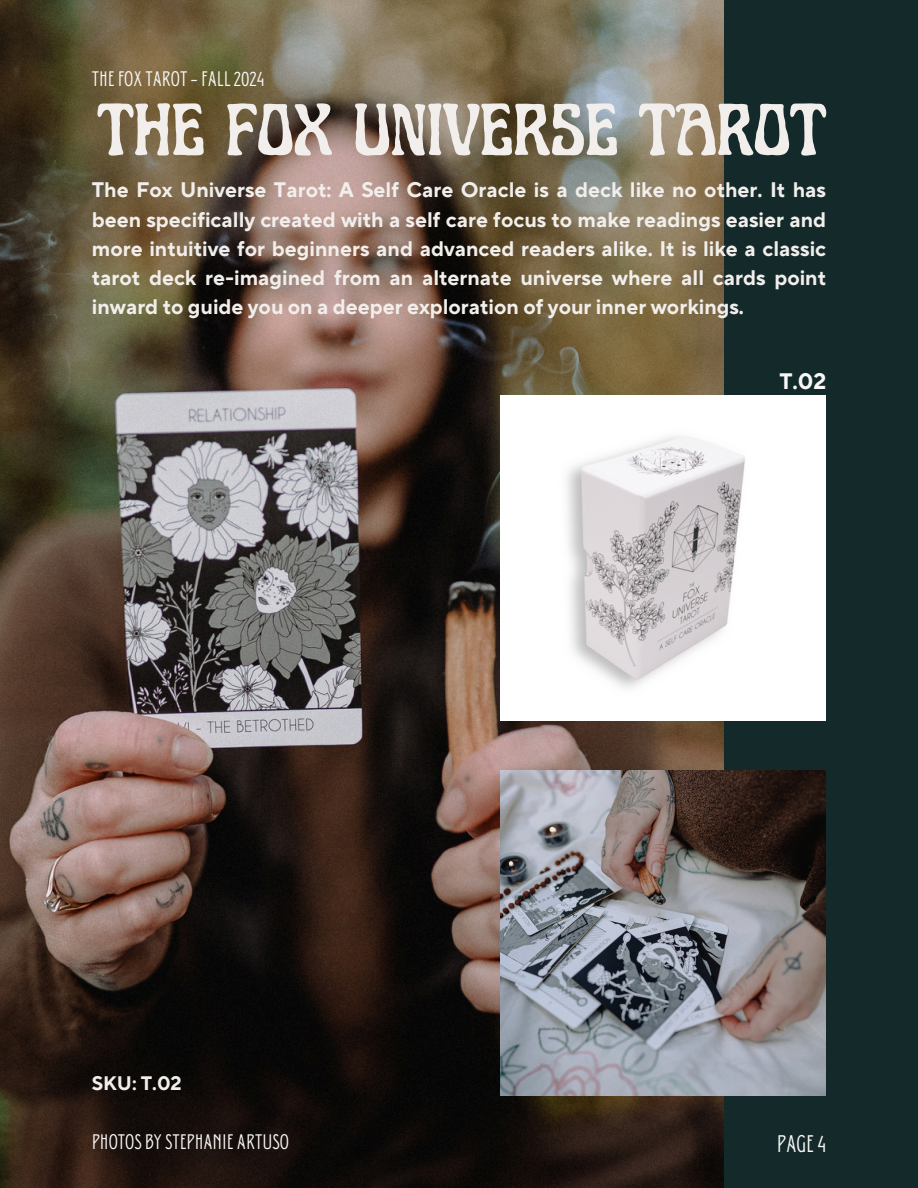
<style>
.page{position:relative;width:918px;height:1188px;background:#13292a}
.page>*{position:absolute;margin:0;border:0;box-sizing:border-box;transform-origin:0 0}
.t1{font:74.1px "Art Nuvo";color:#f1eeeb}
.t2{font:24px "Donau Uppercase Neue";color:#f8f7f7}
.t3{font:700 22.35px "TT Norms Pro";color:#f8f7f7}
.t4{font:700 21px/29.2px "TT Norms Pro";color:#f1eeeb;text-align:justify}
.t5{font:21px "Donau Uppercase Neue";color:#f8f7f7}
.t6{font:700 19.5px "TT Norms Pro";color:#f1eeeb}
</style>
<div class="page">
<img style="left:0;top:0;width:724px;height:1188px">
<img style="left:501px;top:396px;width:325px;height:325px">
<img style="left:501px;top:771px;width:325px;height:325px">
<h1 class="t5" style="left:92px;top:66px;width:174px">THEFOX TAROT-FALL2024</h1>
<h5 class="t1" style="left:98px;top:99px;width:730px">THE FOX UNIVERSE TAROT</h5>
<p class="t4" style="left:92px;top:176px;width:736px">The Fox Universe Tarot: A Self Care Oracle is a deck like no other. It has been specifically created with a self care focus to make readings easier and more intuitive for beginners and advanced readers alike. It is like a classic tarot deck re-imagined from an alternate universe where all cards point inward to guide you on a deeper exploration of your inner workings.</p>
<p class="t6" style="left:92px;top:1072px;width:92px">SKU: T.02</p>
<h2 class="t3" style="left:779px;top:368px;width:49px">T.02</h2>
<h4 class="t5" style="left:92px;top:1128px;width:199px">PHOTOS BY STEPHANIE ARTUSO</h4>
<h5 class="t2" style="left:777px;top:1129px;width:51px">PAGE4</h5>
</div>
